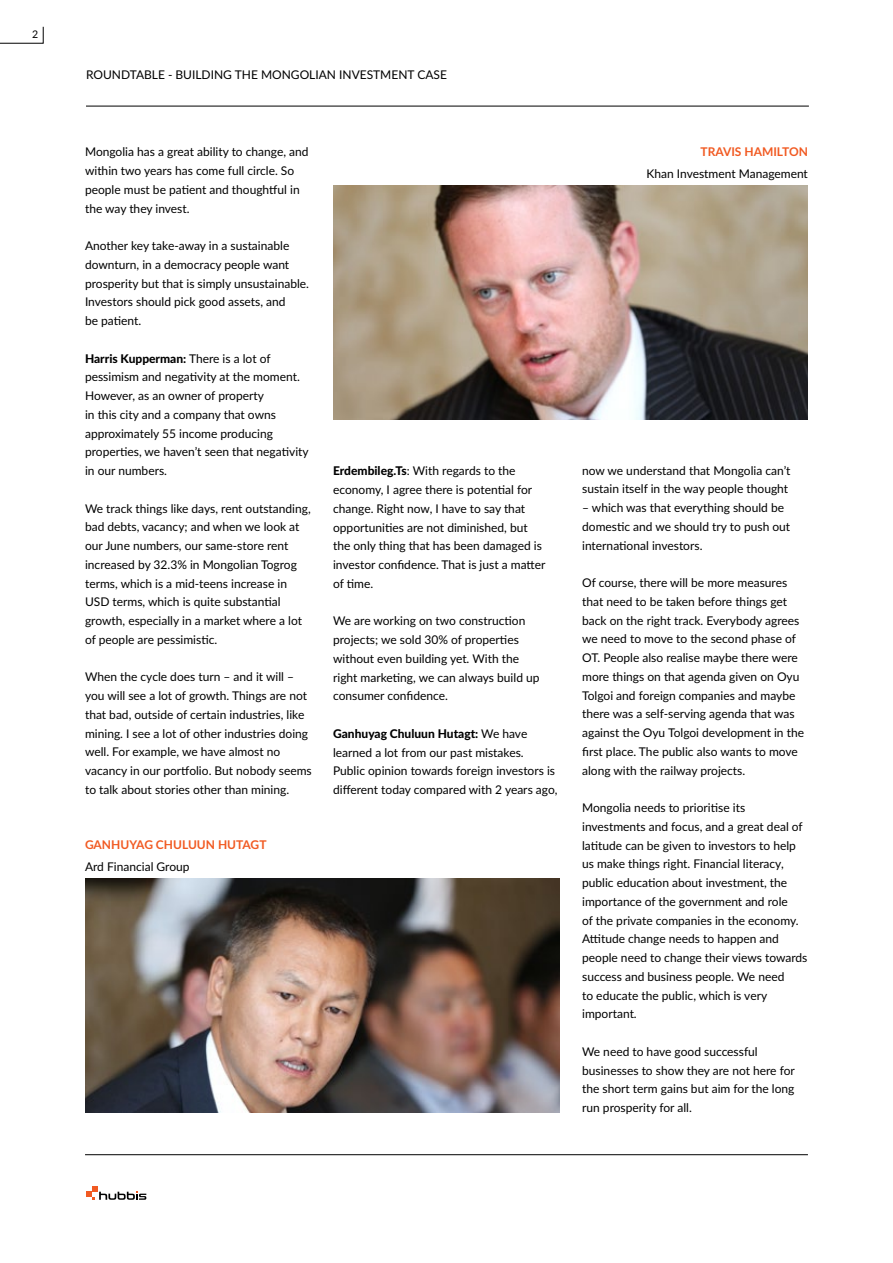
<style>
.page{position:relative;width:893px;height:1263px;background:#fff}
.page>*{position:absolute;margin:0;border:0;box-sizing:border-box;transform-origin:0 0}
.t1{font:12px/18.8px "Lato";color:#000}
.t2{font:700 12px "Lato";color:#f15a22}
.t3{font:10.5px "Lato";color:#000}
.s1{font-weight:800}
</style>
<div class="page">
<hr style="left:86px;top:106px;width:723px;height:1px;background:#000">
<svg style="left:86px;top:1186px;width:60px;height:14px"></svg>
<hr style="left:85px;top:1154px;width:723px;height:1px;background:#000">
<svg style="left:0;top:26px;width:44px;height:18px"></svg>
<img style="left:85px;top:879px;width:475px;height:233px">
<img style="left:333px;top:186px;width:475px;height:234px">
<p class="t3" style="left:32px;top:26px;width:8px">2</p>
<p class="t1" style="left:86px;top:65px;width:362px">ROUNDTABLE - BUILDING THE MONGOLIAN INVESTMENT CASE</p>
<p class="t1" style="left:85px;top:142px;width:225px">Mongolia has a great ability to change, and within two years has come full circle. So people must be patient and thoughtful in the way they invest.</p>
<p class="t1" style="left:85px;top:236px;width:226px">Another key take-away in a sustainable downturn, in a democracy people want prosperity but that is simply unsustainable.<br>Investors should pick good assets, and<br>be patient.</p>
<p class="t1" style="left:85px;top:348px;width:225px"><span class="s1">Harris Kupperman:</span> There is a lot of pessimism and negativity at the moment.<br>However, as an owner of property<br>in this city and a company that owns approximately 55 income producing properties, we haven’t seen that negativity in our numbers.</p>
<p class="t1" style="left:85px;top:498px;width:227px">We track things like days, rent outstanding, bad debts, vacancy; and when we look at our June numbers, our same-store rent increased by 32.3% in Mongolian Togrog terms, which is a mid-teens increase in USD terms, which is quite substantial growth, especially in a market where a lot of people are pessimistic.</p>
<p class="t1" style="left:85px;top:667px;width:228px">When the cycle does turn – and it will – you will see a lot of growth. Things are not that bad, outside of certain industries, like mining. I see a lot of other industries doing well. For example, we have almost no vacancy in our portfolio. But nobody seems to talk about stories other than mining.</p>
<p class="t2" style="left:85px;top:836px;width:183px">GANHUYAG CHULUUN HUTAGT</p>
<p class="t1" style="left:85px;top:857px;width:106px">Ard Financial Group</p>
<p class="t1" style="left:333px;top:461px;width:214px"><span class="s1">Erdembileg.Ts</span>: With regards to the economy, I agree there is potential for change. Right now, I have to say that opportunities are not diminished, but the only thing that has been damaged is investor confidence. That is just a matter of time.</p>
<p class="t1" style="left:333px;top:611px;width:208px">We are working on two construction projects; we sold 30% of properties without even building yet. With the right marketing, we can always build up consumer confidence.</p>
<p class="t1" style="left:333px;top:723px;width:226px"><span class="s1">Ganhuyag Chuluun Hutagt:</span> We have learned a lot from our past mistakes.<br>Public opinion towards foreign investors is different today compared with 2 years ago,</p>
<p class="t2" style="left:700px;top:143px;width:109px">TRAVIS HAMILTON</p>
<p class="t1" style="left:646px;top:164px;width:163px">Khan Investment Management</p>
<p class="t1" style="left:582px;top:460px;width:210px">now we understand that Mongolia can’t sustain itself in the way people thought</p>
<p class="t1" style="left:582px;top:498px;width:210px">– which was that everything should be domestic and we should try to push out international investors.</p>
<p class="t1" style="left:582px;top:573px;width:223px">Of course, there will be more measures that need to be taken before things get back on the right track. Everybody agrees we need to move to the second phase of OT. People also realise maybe there were more things on that agenda given on Oyu Tolgoi and foreign companies and maybe there was a self-serving agenda that was against the Oyu Tolgoi development in the first place. The public also wants to move along with the railway projects.</p>
<p class="t1" style="left:582px;top:798px;width:227px">Mongolia needs to prioritise its investments and focus, and a great deal of latitude can be given to investors to help us make things right. Financial literacy, public education about investment, the importance of the government and role<br>of the private companies in the economy.<br>Attitude change needs to happen and people need to change their views towards success and business people. We need<br>to educate the public, which is very important.</p>
<p class="t1" style="left:582px;top:1041px;width:214px">We need to have good successful businesses to show they are not here for the short term gains but aim for the long run prosperity for all.</p>
</div>
